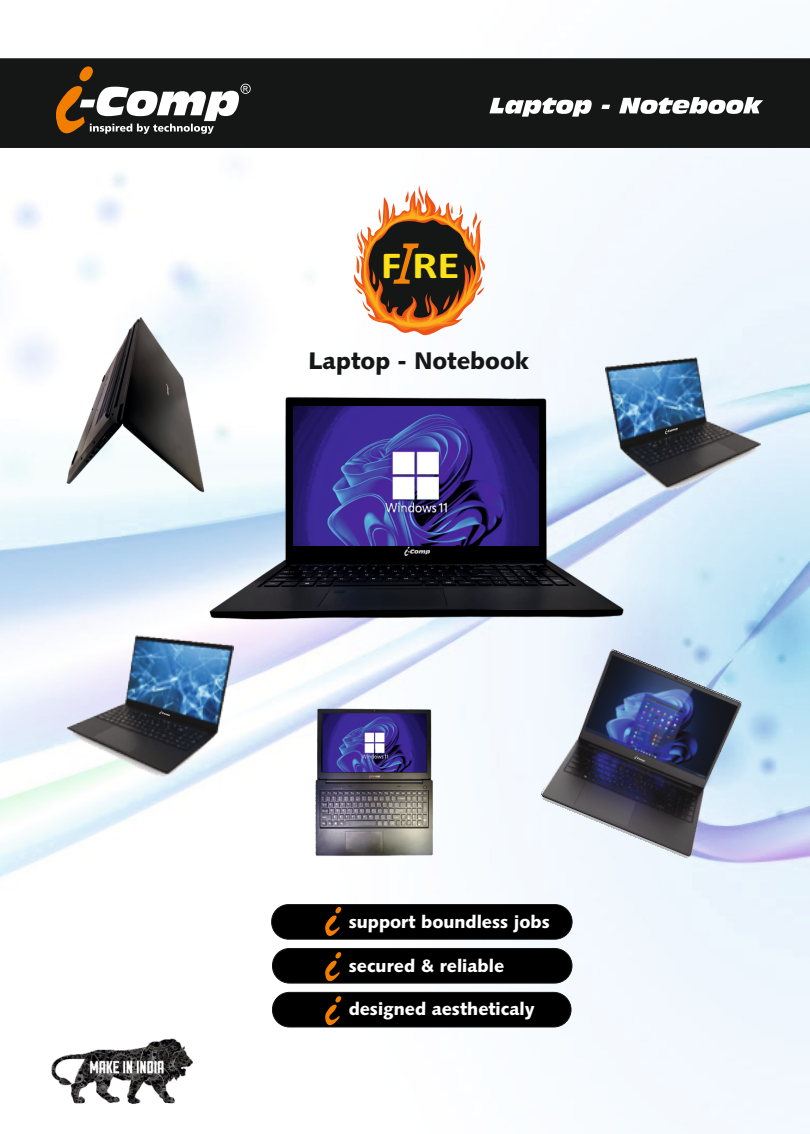
<style>
.page{position:relative;width:810px;height:1134px;background:#fff}
.page>*{position:absolute;margin:0;border:0;box-sizing:border-box;transform-origin:0 0}
.t1{font:60px "Brush Script";color:#f27e00}
.t2{font:700 38.25px "Calibri";color:#fbe116;scale:1.19 1}
.t3{font:24px "Humanist 531 BT Black A";color:#151616}
.t4{font:18px "Humanist 531 BT Black A";color:#fff}
</style>
<div class="page">
<img style="left:0;top:148px;width:810px;height:986px">
<div style="left:0;top:58px;width:810px;height:90px;background:#151616"></div>
<svg style="left:56px;top:66px;width:195px;height:68px"></svg>
<svg style="left:489px;top:97px;width:274px;height:20px"></svg>
<div style="left:271px;top:904px;width:302px;height:36px;background:#000;border:1px solid #151616;border-radius:17px"></div>
<div style="left:272px;top:948px;width:300px;height:36px;background:#000;border:1px solid #151616;border-radius:17px"></div>
<div style="left:272px;top:992px;width:299px;height:35px;background:#000;border:1px solid #151616;border-radius:17px"></div>
<img style="left:49px;top:1037px;width:144px;height:77px">
<img style="left:605px;top:357px;width:156px;height:134px">
<svg style="left:665px;top:428px;width:13px;height:6px"></svg>
<img style="left:67px;top:636px;width:166px;height:142px">
<svg style="left:159px;top:711px;width:11px;height:5px"></svg>
<img style="left:540px;top:646px;width:212px;height:213px">
<svg style="left:635px;top:756px;width:10px;height:6px"></svg>
<img style="left:49px;top:299px;width:174px;height:207px">
<img style="left:312px;top:703px;width:126px;height:156px">
<img style="left:322px;top:713px;width:105px;height:59px">
<img style="left:194px;top:383px;width:452px;height:247px">
<img style="left:294px;top:406px;width:244px;height:139px">
<svg style="left:353px;top:185px;width:132px;height:151px"></svg>
<svg style="left:404px;top:547px;width:26px;height:9px"></svg>
<h2 class="t2" style="left:381px;top:249px;width:68px">F RE</h2>
<h3 class="t3" style="left:308px;top:350px;width:222px">Laptop - Notebook</h3>
<h1 class="t1" style="left:325px;top:900px;width:15px">i</h1>
<p class="t4" style="left:349px;top:914px;width:203px">support boundless jobs</p>
<h1 class="t1" style="left:325px;top:945px;width:15px">i</h1>
<p class="t4" style="left:349px;top:958px;width:157px">secured &amp; reliable</p>
<h1 class="t1" style="left:325px;top:989px;width:15px">i</h1>
<p class="t4" style="left:349px;top:1002px;width:188px">designed aestheticaly</p>
</div>
